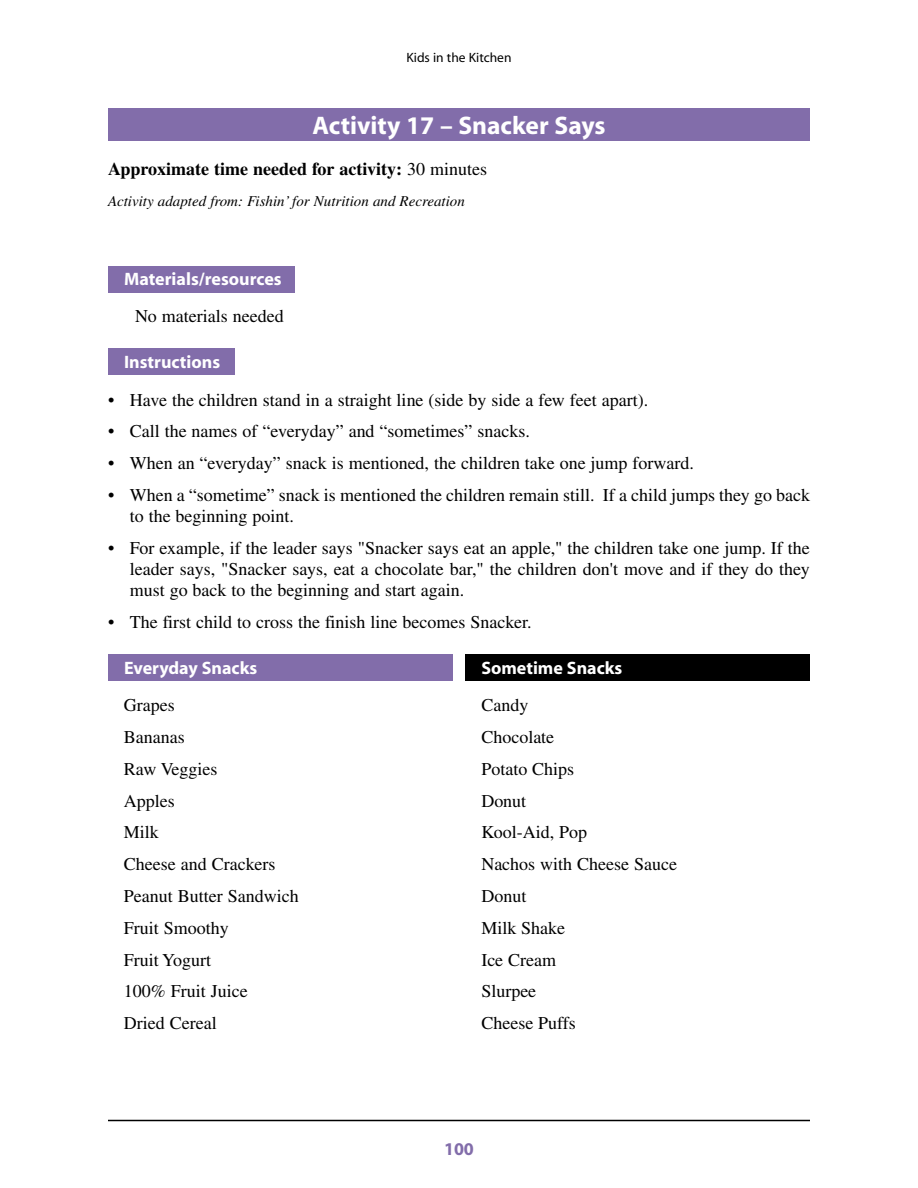
<style>
.page{position:relative;width:918px;height:1188px;background:#fff}
.page>*{position:absolute;margin:0;border:0;box-sizing:border-box;transform-origin:0 0}
.t1{font:700 25.5px "Myriad";color:#fff}
.t2{font:18px/21px "Times";color:#000}
.t3{font:700 18px "Myriad";color:#fff}
.t4{font:700 18px "Times";color:#000}
.t5{font:700 18px "Myriad";color:#826daa}
.t6{font:italic 15px "Times";color:#000}
.t7{font:13.5px "Myriad";color:#000}
.s1{font-weight:400}
</style>
<div class="page">
<hr style="left:108px;top:1120px;width:702px;height:1px;background:#000">
<div style="left:466px;top:654px;width:344px;height:27px;background:#000"></div>
<div style="left:108px;top:654px;width:344px;height:27px;background:#826daa"></div>
<div style="left:108px;top:266px;width:187px;height:27px;background:#826daa"></div>
<div style="left:108px;top:348px;width:126px;height:27px;background:#826daa"></div>
<div style="left:108px;top:108px;width:702px;height:32px;background:#826daa"></div>
<p class="t7" style="left:406px;top:52px;width:107px">Kids in the Kitchen</p>
<h1 class="t1" style="left:312px;top:116px;width:295px">Activity 17 – Snacker Says</h1>
<p class="t4" style="left:108px;top:162px;width:381px">Approximate time needed for activity: <span class="s1">30 minutes</span></p>
<p class="t6" style="left:108px;top:196px;width:358px">Activity adapted from: Fishin’ for Nutrition and Recreation</p>
<p class="t3" style="left:124px;top:272px;width:159px">Materials/resources</p>
<p class="t2" style="left:135px;top:307px;width:150px">No materials needed</p>
<p class="t3" style="left:124px;top:356px;width:98px">Instructions</p>
<p class="t2" style="left:108px;top:391px;width:542px">• Have the children stand in a straight line (side by side a few feet apart).</p>
<p class="t2" style="left:108px;top:423px;width:424px">• Call the names of “everyday” and “sometimes” snacks.</p>
<p class="t2" style="left:108px;top:454px;width:587px">• When an “everyday” snack is mentioned, the children take one jump forward.</p>
<p class="t2" style="left:130px;top:486px;width:682px;text-indent:-22px">• When a “sometime” snack is mentioned the children remain still. If a child jumps they go back to the beginning point.</p>
<p class="t2" style="left:130px;top:539px;width:682px;text-align:justify;text-indent:-22px">• For example, if the leader says "Snacker says eat an apple," the children take one jump. If the leader says, "Snacker says, eat a chocolate bar," the children don't move and if they do they must go back to the beginning and start again.</p>
<p class="t2" style="left:108px;top:613px;width:425px">• The first child to cross the finish line becomes Snacker.</p>
<p class="t3" style="left:124px;top:661px;width:135px">Everyday Snacks</p>
<p class="t3" style="left:481px;top:661px;width:143px">Sometime Snacks</p>
<p class="t2" style="left:124px;top:696px;width:52px">Grapes</p>
<p class="t2" style="left:481px;top:696px;width:48px">Candy</p>
<p class="t2" style="left:124px;top:728px;width:62px">Bananas</p>
<p class="t2" style="left:481px;top:728px;width:74px">Chocolate</p>
<p class="t2" style="left:124px;top:760px;width:95px">Raw Veggies</p>
<p class="t2" style="left:481px;top:760px;width:94px">Potato Chips</p>
<p class="t2" style="left:124px;top:792px;width:52px">Apples</p>
<p class="t2" style="left:481px;top:792px;width:46px">Donut</p>
<p class="t2" style="left:124px;top:824px;width:37px">Milk</p>
<p class="t2" style="left:481px;top:824px;width:107px">Kool-Aid, Pop</p>
<p class="t2" style="left:124px;top:855px;width:153px">Cheese and Crackers</p>
<p class="t2" style="left:481px;top:855px;width:197px">Nachos with Cheese Sauce</p>
<p class="t2" style="left:124px;top:887px;width:176px">Peanut Butter Sandwich</p>
<p class="t2" style="left:481px;top:887px;width:46px">Donut</p>
<p class="t2" style="left:124px;top:919px;width:106px">Fruit Smoothy</p>
<p class="t2" style="left:481px;top:919px;width:85px">Milk Shake</p>
<p class="t2" style="left:124px;top:951px;width:89px">Fruit Yogurt</p>
<p class="t2" style="left:481px;top:951px;width:76px">Ice Cream</p>
<p class="t2" style="left:124px;top:983px;width:125px">100% Fruit Juice</p>
<p class="t2" style="left:481px;top:983px;width:56px">Slurpee</p>
<p class="t2" style="left:124px;top:1014px;width:94px">Dried Cereal</p>
<p class="t2" style="left:481px;top:1014px;width:96px">Cheese Puffs</p>
<p class="t5" style="left:444px;top:1142px;width:31px">100</p>
</div>
